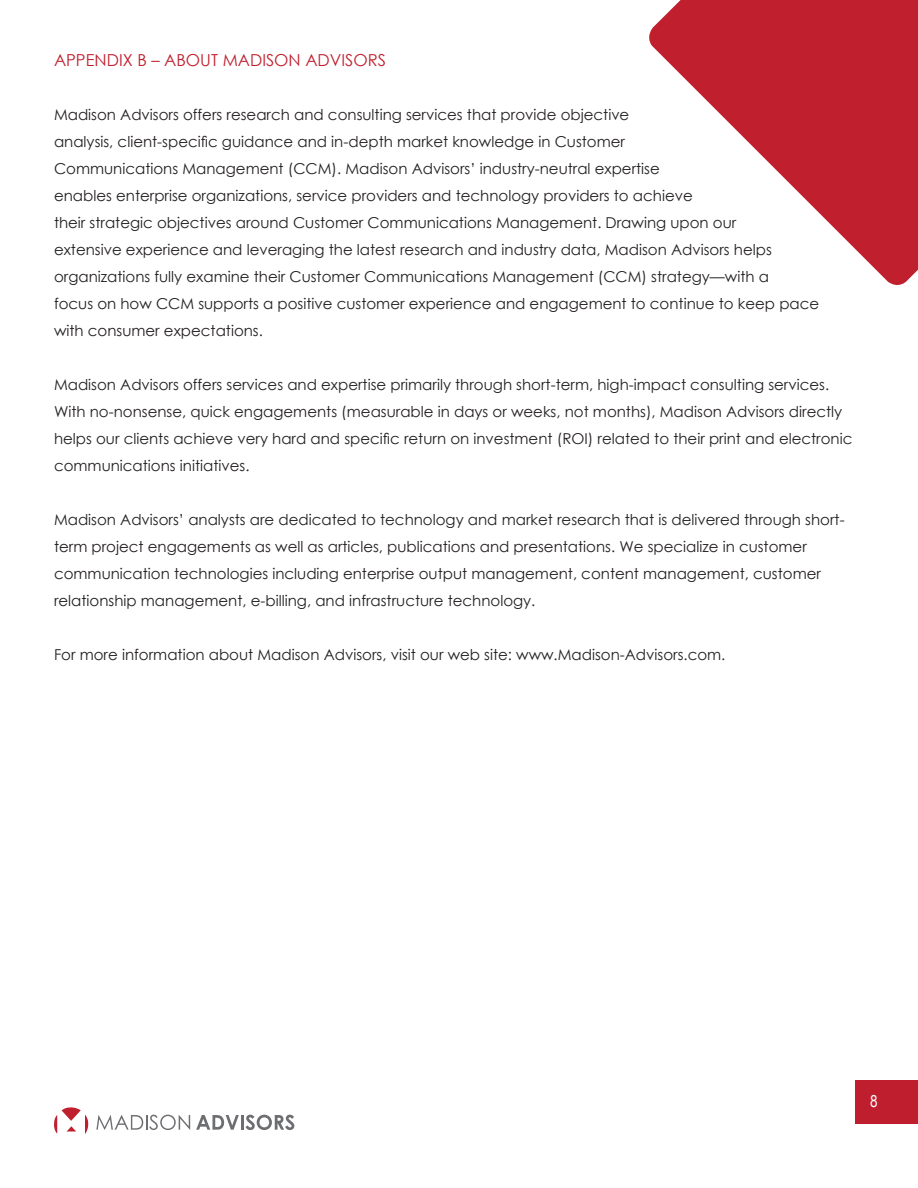
<style>
.page{position:relative;width:918px;height:1188px;background:#fff}
.page>*{position:absolute;margin:0;border:0;box-sizing:border-box;transform-origin:0 0}
.t1{font:16.5px "Century Gothic";color:#c01f2e}
.t2{font:16.5px "Arial Narrow";color:#fff}
.t3{font:15px/27px "Century Gothic";color:#231f20}
.s1{color:#bf1e2e}
</style>
<div class="page">
<div style="left:855px;top:1080px;width:63px;height:44px;background:#bf1e2e"></div>
<svg style="left:54px;top:1107px;width:35px;height:27px"></svg>
<svg style="left:96px;top:1115px;width:94px;height:15px"></svg>
<svg style="left:196px;top:1115px;width:43px;height:15px"></svg>
<hr style="left:241px;top:1115px;width:3px;height:15px;background:#6d6e71">
<svg style="left:246px;top:1115px;width:48px;height:15px"></svg>
<svg style="left:649px;top:0;width:269px;height:285px;fill:#c01f2e"></svg>
<p class="t1" style="left:54px;top:49px;width:334px">APPENDIX B <span class="s1">–</span> ABOUT MADISON ADVISORS</p>
<p class="t3" style="left:54px;top:101px;width:767px">Madison Advisors offers research and consulting services that provide objective<br>analysis, client-specific guidance and in-depth market knowledge in Customer<br>Communications Management (CCM). Madison Advisors’ industry-neutral expertise<br>enables enterprise organizations, service providers and technology providers to achieve<br>their strategic objectives around Customer Communications Management. Drawing upon our<br>extensive experience and leveraging the latest research and industry data, Madison Advisors helps organizations fully examine their Customer Communications Management (CCM) strategy—with a<br>focus on how CCM supports a positive customer experience and engagement to continue to keep pace with consumer expectations.</p>
<p class="t3" style="left:54px;top:371px;width:800px">Madison Advisors offers services and expertise primarily through short-term, high-impact consulting services.<br>With no-nonsense, quick engagements (measurable in days or weeks, not months), Madison Advisors directly helps our clients achieve very hard and specific return on investment (ROI) related to their print and electronic communications initiatives.</p>
<p class="t3" style="left:54px;top:506px;width:792px">Madison Advisors’ analysts are dedicated to technology and market research that is delivered through short&shy;term project engagements as well as articles, publications and presentations. We specialize in customer communication technologies including enterprise output management, content management, customer relationship management, e-billing, and infrastructure technology.</p>
<p class="t3" style="left:54px;top:641px;width:673px">For more information about Madison Advisors, visit our web site: www.Madison-Advisors.com.</p>
<p class="t2" style="left:870px;top:1089px;width:9px">8</p>
</div>
